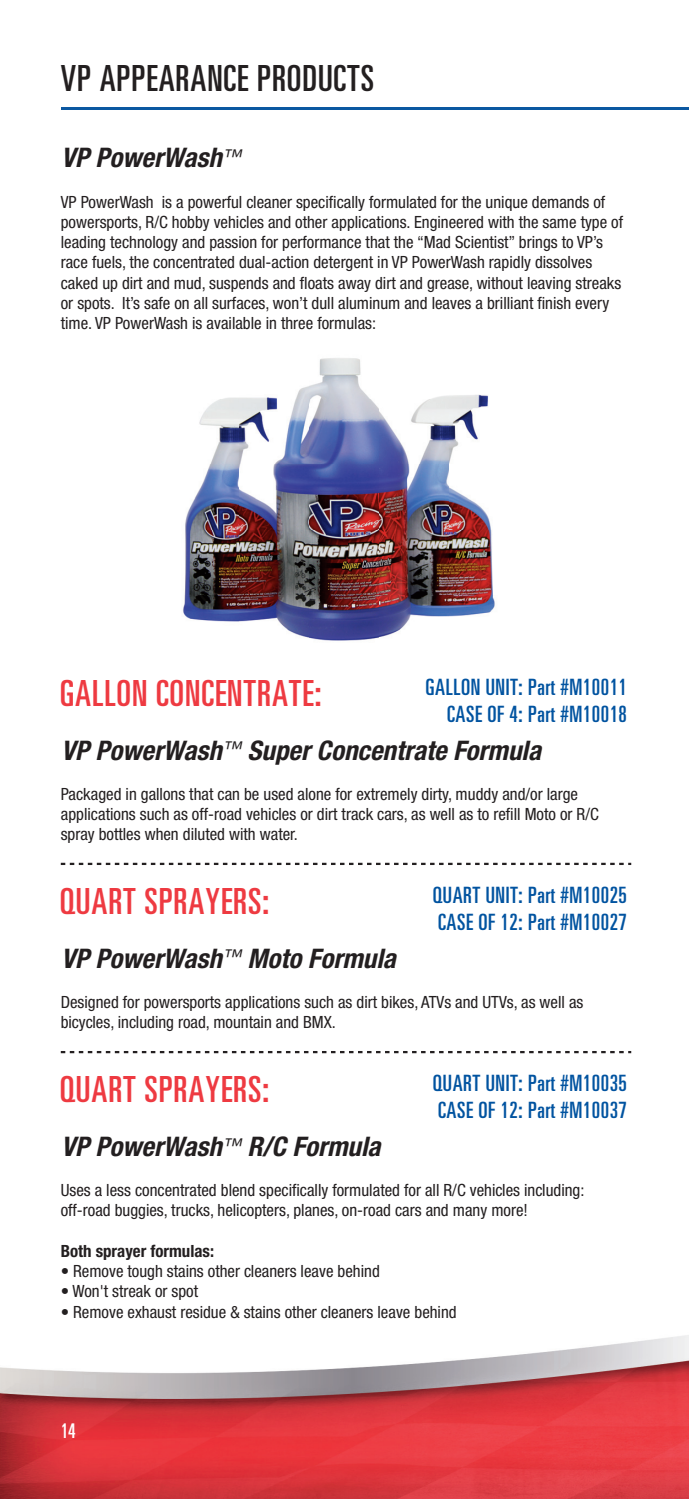
<style>
.page{position:relative;width:689px;height:1499px;background:#fff}
.page>*{position:absolute;margin:0;border:0;box-sizing:border-box;transform-origin:0 0}
.t1{font:ultra-condensed 36px "Univers";letter-spacing:.025em;color:#ee3a41}
.t2{font:ultra-condensed 36px "Univers";letter-spacing:.025em;color:#231f20}
.t3{font:italic 700 condensed 27px "Helvetica Neue LT Std";color:#231f20}
.t4{font:ultra-condensed 22.5px/27px "Univers";letter-spacing:.025em;color:#0153a0}
.t5{font:ultra-condensed 20.25px "Univers";color:#fff}
.t6{font:condensed 16.88px/20.2px "Helvetica Neue LT Std";color:#231f20}
.t7{font:700 condensed 16.88px "Helvetica Neue LT Std";color:#231f20}
</style>
<div class="page">
<img style="left:0;top:1335px;width:688px;height:163px">
<hr style="left:61px;top:108px;width:627px;height:2px;background:#0b58a1">
<img style="left:183px;top:358px;width:312px;height:283px">
<svg style="left:61px;top:862px;width:570px;height:3px"></svg>
<svg style="left:61px;top:1051px;width:570px;height:2px"></svg>
<h1 class="t2" style="left:61px;top:65px;width:314px">VP APPEARANCE PRODUCTS</h1>
<h2 class="t3" style="left:61px;top:148px;width:181px">VP PowerWash<sup>™</sup></h2>
<p class="t6" style="left:61px;top:193px;width:563px">VP PowerWash is a powerful cleaner specifically formulated for the unique demands of powersports, R/C hobby vehicles and other applications. Engineered with the same type of leading technology and passion for performance that the “Mad Scientist” brings to VP’s race fuels, the concentrated dual-action detergent in VP PowerWash rapidly dissolves caked up dirt and mud, suspends and floats away dirt and grease, without leaving streaks or spots. It’s safe on all surfaces, won’t dull aluminum and leaves a brilliant finish every time. VP PowerWash is available in three formulas:</p>
<h1 class="t1" style="left:60px;top:679px;width:263px">GALLON CONCENTRATE:</h1>
<h3 class="t4" style="left:425px;top:675px;width:203px;text-align:right">GALLON UNIT: Part #M10011<br>CASE OF 4: Part #M10018</h3>
<h2 class="t3" style="left:61px;top:740px;width:481px">VP PowerWash<sup>™</sup> Super Concentrate Formula</h2>
<p class="t6" style="left:61px;top:785px;width:539px">Packaged in gallons that can be used alone for extremely dirty, muddy and/or large applications such as off-road vehicles or dirt track cars, as well as to refill Moto or R/C spray bottles when diluted with water.</p>
<h1 class="t1" style="left:60px;top:887px;width:211px">QUART SPRAYERS:</h1>
<h3 class="t4" style="left:433px;top:883px;width:196px">QUART UNIT: Part #M10025<br>CASE OF 12: Part #M10027</h3>
<h2 class="t3" style="left:61px;top:948px;width:336px">VP PowerWash<sup>™</sup> Moto Formula</h2>
<p class="t6" style="left:61px;top:993px;width:524px">Designed for powersports applications such as dirt bikes, ATVs and UTVs, as well as bicycles, including road, mountain and BMX.</p>
<h1 class="t1" style="left:60px;top:1076px;width:211px">QUART SPRAYERS:</h1>
<h3 class="t4" style="left:433px;top:1071px;width:196px">QUART UNIT: Part #M10035<br>CASE OF 12: Part #M10037</h3>
<h2 class="t3" style="left:61px;top:1136px;width:321px">VP PowerWash<sup>™</sup> R/C Formula</h2>
<p class="t6" style="left:61px;top:1181px;width:525px">Uses a less concentrated blend specifically formulated for all R/C vehicles including: off-road buggies, trucks, helicopters, planes, on-road cars and many more!</p>
<p class="t7" style="left:61px;top:1244px;width:155px">Both sprayer formulas:</p>
<p class="t6" style="left:61px;top:1262px;width:320px">• Remove tough stains other cleaners leave behind</p>
<p class="t6" style="left:61px;top:1282px;width:139px">• Won't streak or spot</p>
<p class="t6" style="left:61px;top:1303px;width:397px">• Remove exhaust residue &amp; stains other cleaners leave behind</p>
<p class="t5" style="left:61px;top:1423px;width:17px">14</p>
</div>
